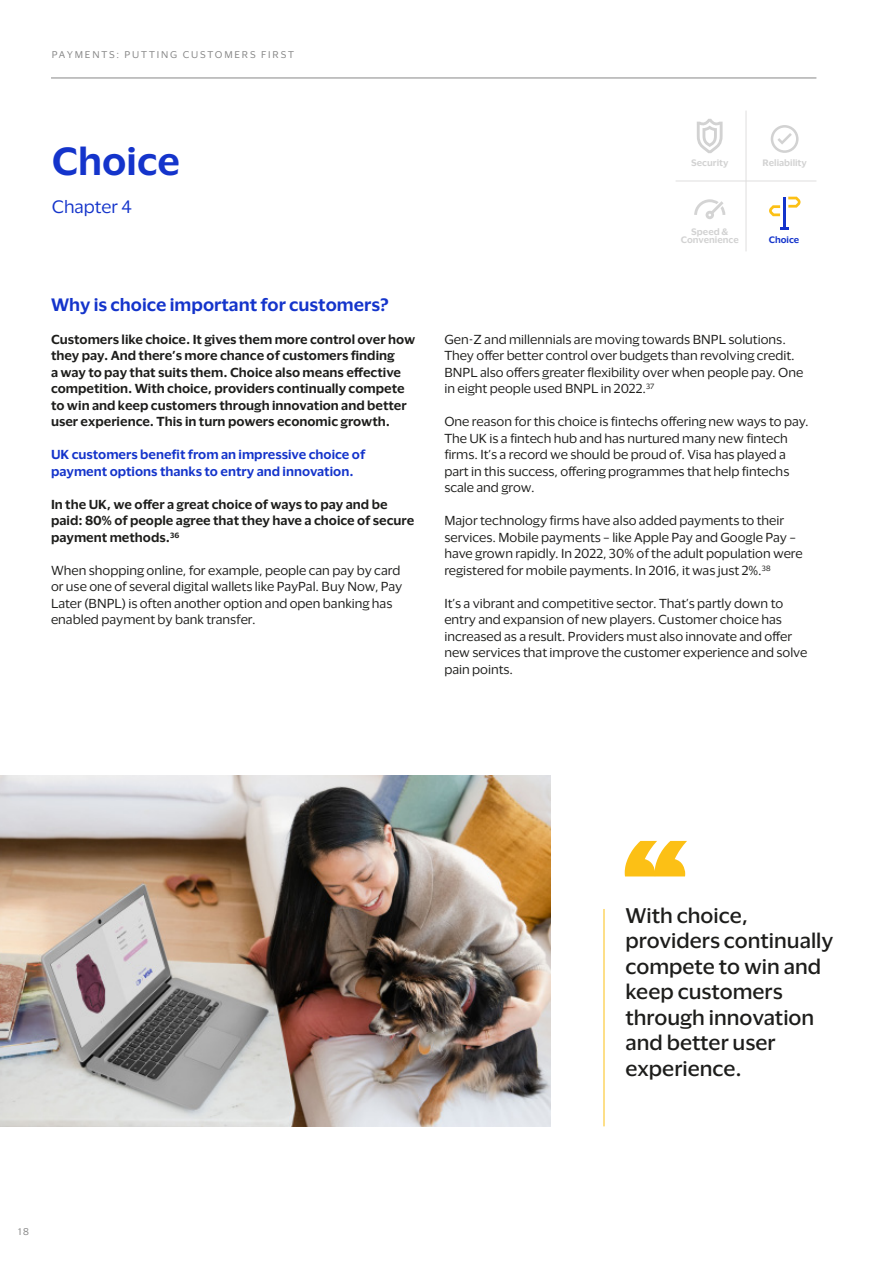
<style>
.page{position:relative;width:893px;height:1263px;background:#fff}
.page>*{position:absolute;margin:0;border:0;box-sizing:border-box;transform-origin:0 0}
.t1{font:600 36px "Visa Dialect";color:#1434cb}
.t2{font:500 19.5px/25.5px "Visa Dialect";color:#1d1d1b}
.t3{font:600 16.5px "Visa Dialect";color:#1434cb}
.t4{font:16.5px "Visa Dialect";color:#1434cb}
.t5{font:12px/16.5px "Visa Dialect";color:#1d1d1b}
.t6{font:600 12px/16.5px "Visa Dialect";color:#1d1d1b}
.t7{font:600 12px/16.5px "Visa Dialect";color:#1434cb}
.t8{font:9px "Visa Dialect";letter-spacing:.2em;color:#878787}
.t9{font:600 8.55px/8.6px "Visa Dialect";color:#d2d2d2;text-align:center}
.t10{font:600 8.55px "Visa Dialect";color:#1434cb}
</style>
<div class="page">
<hr style="left:51px;top:78px;width:765px;height:1px;background:#878787">
<svg style="left:625px;top:841px;width:62px;height:35px"></svg>
<hr style="left:604px;top:909px;width:1px;height:217px;background:#fcc015">
<img style="left:0;top:775px;width:550px;height:351px">
<svg style="left:771px;top:125px;width:27px;height:28px"></svg>
<svg style="left:694px;top:199px;width:31px;height:20px"></svg>
<svg style="left:788px;top:197px;width:13px;height:11px"></svg>
<svg style="left:769px;top:205px;width:11px;height:11px"></svg>
<hr style="left:783px;top:197px;width:2px;height:32px;background:#1434cb">
<svg style="left:780px;top:227px;width:8px;height:3px"></svg>
<svg style="left:697px;top:119px;width:26px;height:34px"></svg>
<hr style="left:746px;top:111px;width:1px;height:140px;background:#dfdede">
<hr style="left:676px;top:181px;width:140px;height:1px;background:#dfdede">
<p class="t8" style="left:52px;top:48px;width:244px">PAYMENTS: PUTTING CUSTOMERS FIRST</p>
<p class="t1" style="left:52px;top:133px;width:130px">Choice</p>
<p class="t4" style="left:52px;top:194px;width:81px">Chapter 4</p>
<p class="t3" style="left:51px;top:291px;width:339px">Why is choice important for customers?</p>
<p class="t6" style="left:51px;top:330px;width:366px">Customers like choice. It gives them more control over how they pay. And there’s more chance of customers finding<br>a way to pay that suits them. Choice also means effective competition. With choice, providers continually compete to win and keep customers through innovation and better user experience. This in turn powers economic growth.</p>
<p class="t7" style="left:51px;top:445px;width:316px">UK customers benefit from an impressive choice of payment options thanks to entry and innovation.</p>
<p class="t6" style="left:51px;top:495px;width:365px">In the UK, we offer a great choice of ways to pay and be paid: 80% of people agree that they have a choice of secure payment methods.<sup>36</sup></p>
<p class="t5" style="left:51px;top:561px;width:353px">When shopping online, for example, people can pay by card or use one of several digital wallets like PayPal. Buy Now, Pay Later (BNPL) is often another option and open banking has enabled payment by bank transfer.</p>
<p class="t9" style="left:691px;top:158px;width:39px">Security</p>
<p class="t9" style="left:762px;top:158px;width:46px">Reliability</p>
<p class="t9" style="left:681px;top:227px;width:59px">Speed &amp;<br>Convenience</p>
<p class="t10" style="left:769px;top:233px;width:32px">Choice</p>
<p class="t5" style="left:444px;top:330px;width:361px">Gen-Z and millennials are moving towards BNPL solutions.<br>They offer better control over budgets than revolving credit.<br>BNPL also offers greater flexibility over when people pay. One in eight people used BNPL in 2022.<sup>37</sup></p>
<p class="t5" style="left:444px;top:413px;width:366px">One reason for this choice is fintechs offering new ways to pay.<br>The UK is a fintech hub and has nurtured many new fintech firms. It’s a record we should be proud of. Visa has played a part in this success, offering programmes that help fintechs scale and grow.</p>
<p class="t5" style="left:444px;top:512px;width:360px">Major technology firms have also added payments to their services. Mobile payments – like Apple Pay and Google Pay – have grown rapidly. In 2022, 30% of the adult population were registered for mobile payments. In 2016, it was just 2%.<sup>38</sup></p>
<p class="t5" style="left:444px;top:594px;width:365px">It’s a vibrant and competitive sector. That’s partly down to entry and expansion of new players. Customer choice has increased as a result. Providers must also innovate and offer new services that improve the customer experience and solve pain points.</p>
<p class="t8" style="left:18px;top:1224px;width:12px">18</p>
<p class="t2" style="left:625px;top:901px;width:209px">With choice, providers continually compete to win and keep customers through innovation and better user experience.</p>
</div>
